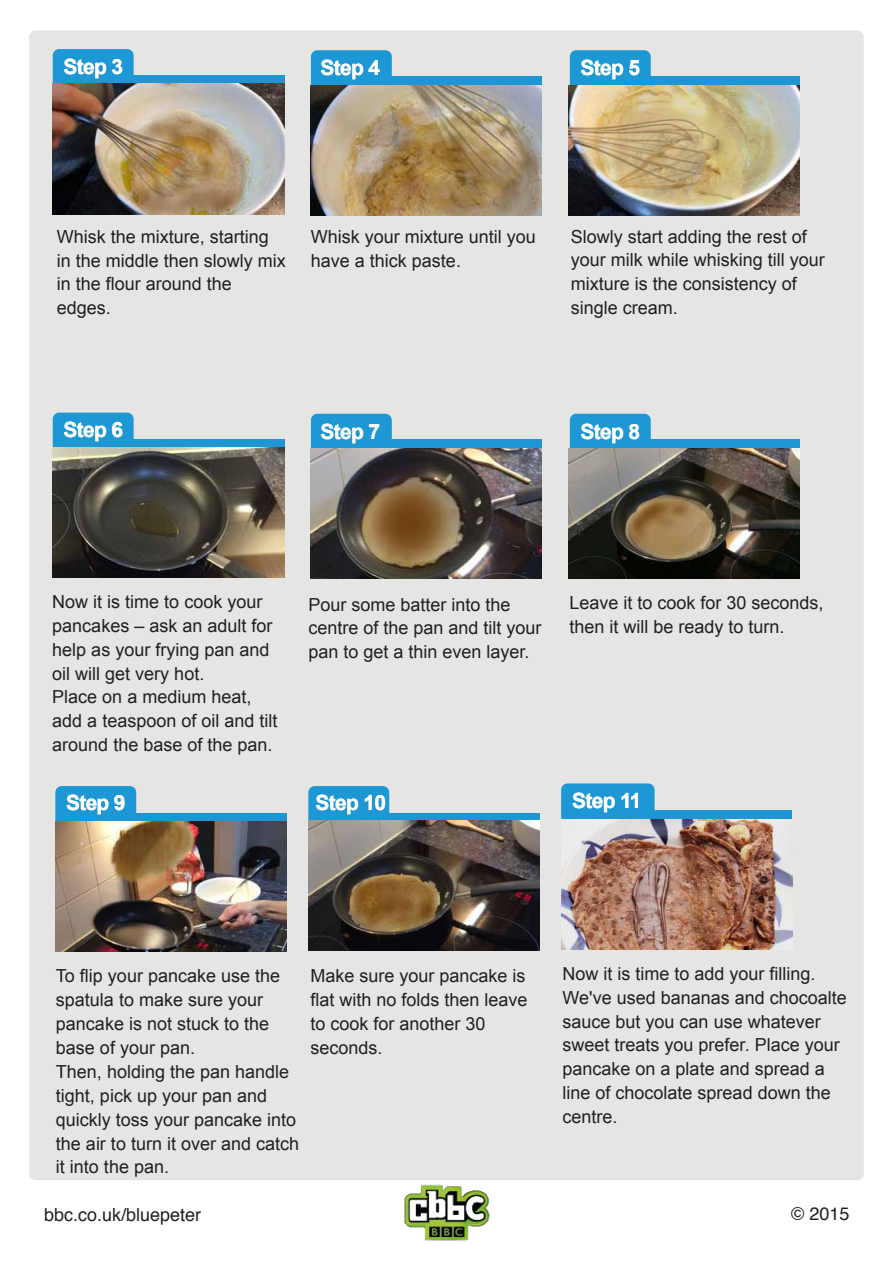
<style>
.page{position:relative;width:893px;height:1263px;background:#fff}
.page>*{position:absolute;margin:0;border:0;box-sizing:border-box;transform-origin:0 0}
.t1{font:700 21px "Arial";letter-spacing:-.035em;color:#fff}
.t2{font:18px/23.9px "Arial";color:#231f20}
.t3{font:18px "Helvetica";color:#231f20}
</style>
<div class="page">
<div style="left:29px;top:30px;width:835px;height:1150px;background:#e5e5e4;border-radius:6px"></div>
<div style="left:132px;top:813px;width:154px;height:139px;background:#1f96d4"></div>
<div style="left:385px;top:813px;width:154px;height:138px;background:#1f96d4"></div>
<div style="left:387px;top:76px;width:154px;height:139px;background:#1f96d4"></div>
<div style="left:645px;top:76px;width:155px;height:139px;background:#1f96d4"></div>
<div style="left:311px;top:50px;width:81px;height:35px;background:#1e97d5"></div>
<div style="left:570px;top:50px;width:81px;height:35px;background:#1e97d5"></div>
<svg style="left:55px;top:786px;width:81px;height:36px;background:#2599d4"></svg>
<svg style="left:308px;top:786px;width:81px;height:35px;background:#2498d3"></svg>
<img style="left:311px;top:85px;width:231px;height:130px">
<img style="left:569px;top:85px;width:231px;height:130px">
<img style="left:55px;top:822px;width:231px;height:130px">
<img style="left:308px;top:821px;width:231px;height:130px">
<div style="left:638px;top:810px;width:154px;height:139px;background:#1f96d4"></div>
<div style="left:561px;top:783px;width:94px;height:36px;background:#1e97d5"></div>
<img style="left:561px;top:819px;width:231px;height:130px">
<div style="left:53px;top:49px;width:81px;height:35px;background:#1e97d5"></div>
<div style="left:130px;top:76px;width:155px;height:138px;background:#1f96d4"></div>
<img style="left:52px;top:84px;width:233px;height:130px">
<div style="left:387px;top:440px;width:154px;height:138px;background:#1f96d4"></div>
<div style="left:645px;top:440px;width:155px;height:138px;background:#1f96d4"></div>
<div style="left:311px;top:414px;width:81px;height:35px;background:#1e97d5"></div>
<div style="left:570px;top:414px;width:81px;height:35px;background:#1e97d5"></div>
<img style="left:311px;top:449px;width:231px;height:129px">
<img style="left:569px;top:449px;width:231px;height:129px">
<div style="left:53px;top:413px;width:81px;height:34px;background:#1e97d5"></div>
<div style="left:130px;top:439px;width:155px;height:138px;background:#1f96d4"></div>
<img style="left:52px;top:447px;width:233px;height:131px">
<img style="left:404px;top:1184px;width:86px;height:57px">
<p class="t1" style="left:64px;top:52px;width:61px">Step 3</p>
<p class="t1" style="left:320px;top:54px;width:61px">Step 4</p>
<p class="t1" style="left:581px;top:54px;width:61px">Step 5</p>
<p class="t2" style="left:57px;top:225px;width:231px">Whisk the mixture, starting in the middle then slowly mix in the flour around the edges.</p>
<p class="t2" style="left:311px;top:225px;width:227px">Whisk your mixture until you have a thick paste.</p>
<p class="t2" style="left:571px;top:224px;width:256px">Slowly start adding the rest of your milk while whisking till your mixture is the consistency of single cream.</p>
<p class="t1" style="left:64px;top:416px;width:61px">Step 6</p>
<p class="t1" style="left:320px;top:417px;width:61px">Step 7</p>
<p class="t1" style="left:581px;top:417px;width:61px">Step 8</p>
<p class="t2" style="left:52px;top:590px;width:227px">Now it is time to cook your pancakes – ask an adult for help as your frying pan and oil will get very hot.<br>Place on a medium heat, add a teaspoon of oil and tilt around the base of the pan.</p>
<p class="t2" style="left:308px;top:592px;width:235px">Pour some batter into the centre of the pan and tilt your pan to get a thin even layer.</p>
<p class="t2" style="left:569px;top:591px;width:256px">Leave it to cook for 30 seconds, then it will be ready to turn.</p>
<p class="t1" style="left:66px;top:789px;width:61px">Step 9</p>
<p class="t1" style="left:316px;top:789px;width:72px">Step 10</p>
<p class="t1" style="left:572px;top:787px;width:71px">Step 11</p>
<p class="t2" style="left:56px;top:964px;width:245px">To flip your pancake use the spatula to make sure your pancake is not stuck to the base of your pan.<br>Then, holding the pan handle tight, pick up your pan and quickly toss your pancake into the air to turn it over and catch it into the pan.</p>
<p class="t2" style="left:310px;top:964px;width:219px">Make sure your pancake is flat with no folds then leave to cook for another 30 seconds.</p>
<p class="t2" style="left:563px;top:962px;width:286px">Now it is time to add your filling.<br>We've used bananas and chocoalte sauce but you can use whatever sweet treats you prefer. Place your pancake on a plate and spread a line of chocolate spread down the centre.</p>
<p class="t3" style="left:44px;top:1201px;width:159px">bbc.co.uk/bluepeter</p>
<p class="t3" style="left:791px;top:1200px;width:60px">© 2015</p>
</div>
